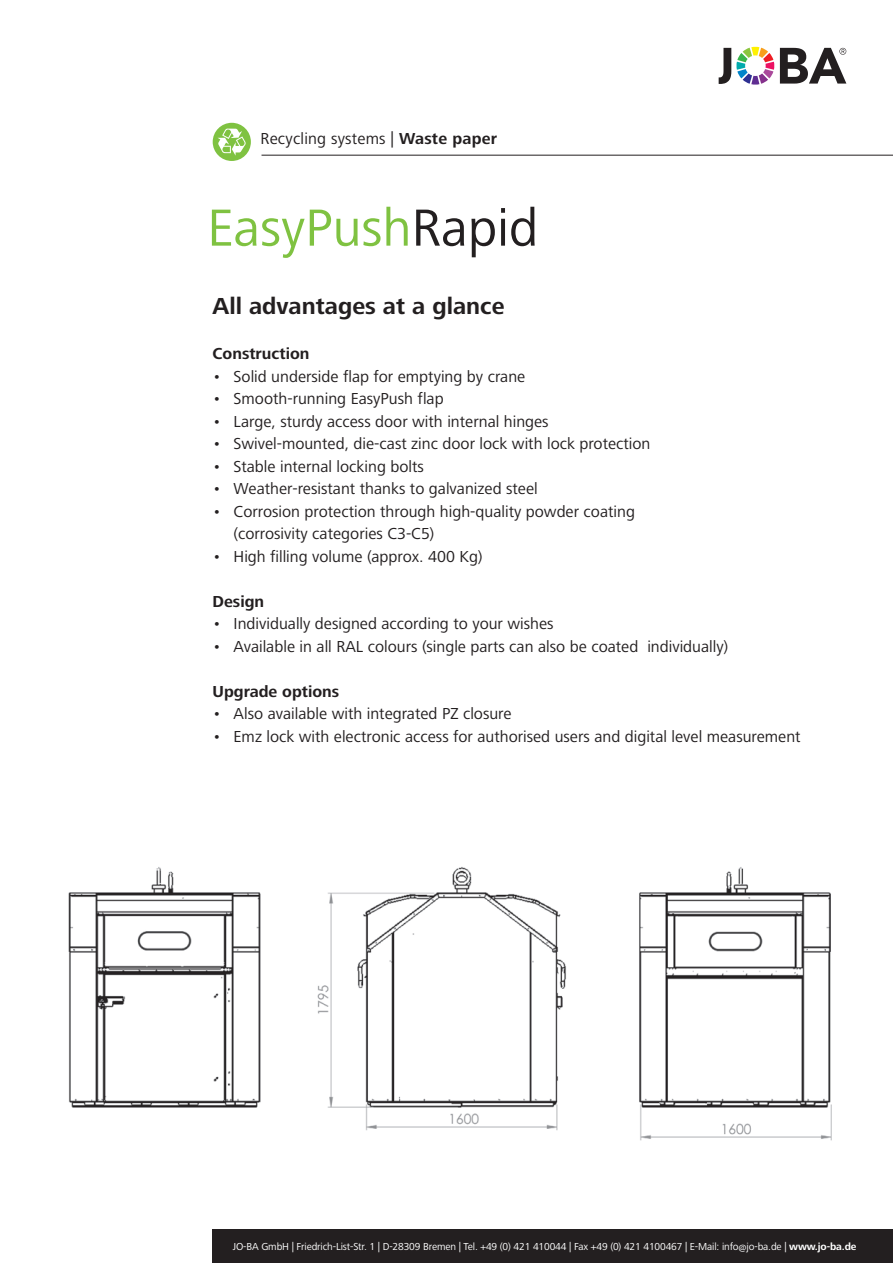
<style>
.page{position:relative;width:893px;height:1263px;background:#fff}
.page>*{position:absolute;margin:0;border:0;box-sizing:border-box;transform-origin:0 0}
.t1{font:54px "Frutiger Next LT";color:#7fc241}
.t2{font:700 24px "Frutiger Next LT";color:#231f20}
.t3{font:16.5px/22.5px "Frutiger Next LT";color:#231f20}
.t4{font:700 16.5px "Frutiger Next LT";color:#231f20}
.t5{font:10.5px "Frutiger Next LT";letter-spacing:-.01em;color:#fff}
.s1{font-weight:700}
.s2{color:#231f20}
</style>
<div class="page">
<img style="left:68px;top:867px;width:764px;height:274px">
<div style="left:213px;top:1229px;width:680px;height:34px;background:#231f20"></div>
<div style="left:213px;top:123px;width:38px;height:38px;background:#7fc241;border-radius:50%"></div>
<svg style="left:218px;top:129px;width:28px;height:27px"></svg>
<svg style="left:780px;top:48px;width:66px;height:36px"></svg>
<svg style="left:719px;top:47px;width:55px;height:38px"></svg>
<hr style="left:261px;top:155px;width:632px;height:1px;background:#231f20">
<p class="t3" style="left:260px;top:128px;width:238px">Recycling systems | <span class="s1">Waste paper</span></p>
<h1 class="t1" style="left:207px;top:198px;width:332px">EasyPush<span class="s2">Rapid</span></h1>
<h2 class="t2" style="left:213px;top:293px;width:293px">All advantages at a glance</h2>
<p class="t4" style="left:213px;top:344px;width:98px">Construction</p>
<p class="t3" style="left:213px;top:365px;width:314px">• Solid underside flap for emptying by crane</p>
<p class="t3" style="left:213px;top:387px;width:233px">• Smooth-running EasyPush flap</p>
<p class="t3" style="left:213px;top:410px;width:338px">• Large, sturdy access door with internal hinges</p>
<p class="t3" style="left:213px;top:432px;width:439px">• Swivel-mounted, die-cast zinc door lock with lock protection</p>
<p class="t3" style="left:213px;top:455px;width:213px">• Stable internal locking bolts</p>
<p class="t3" style="left:213px;top:477px;width:327px">• Weather-resistant thanks to galvanized steel</p>
<p class="t3" style="left:234px;top:500px;width:403px;text-indent:-21px">• Corrosion protection through high-quality powder coating (corrosivity categories C3-C5)</p>
<p class="t3" style="left:213px;top:545px;width:271px">• High filling volume (approx. 400 Kg)</p>
<p class="t4" style="left:213px;top:592px;width:53px">Design</p>
<p class="t3" style="left:213px;top:612px;width:343px">• Individually designed according to your wishes</p>
<p class="t3" style="left:213px;top:635px;width:517px">• Available in all RAL colours (single parts can also be coated individually)</p>
<p class="t4" style="left:213px;top:682px;width:128px">Upgrade options</p>
<p class="t3" style="left:213px;top:702px;width:300px">• Also available with integrated PZ closure</p>
<p class="t3" style="left:213px;top:725px;width:590px">• Emz lock with electronic access for authorised users and digital level measurement</p>
<p class="t5" style="left:233px;top:1240px;width:625px">JO-BA GmbH | Friedrich-List-Str. 1 | D-28309 Bremen | Tel. +49 (0) 421 410044 | Fax +49 (0) 421 4100467 | E-Mail: info@jo-ba.de | <span class="s1">www.jo-ba.de</span></p>
</div>
